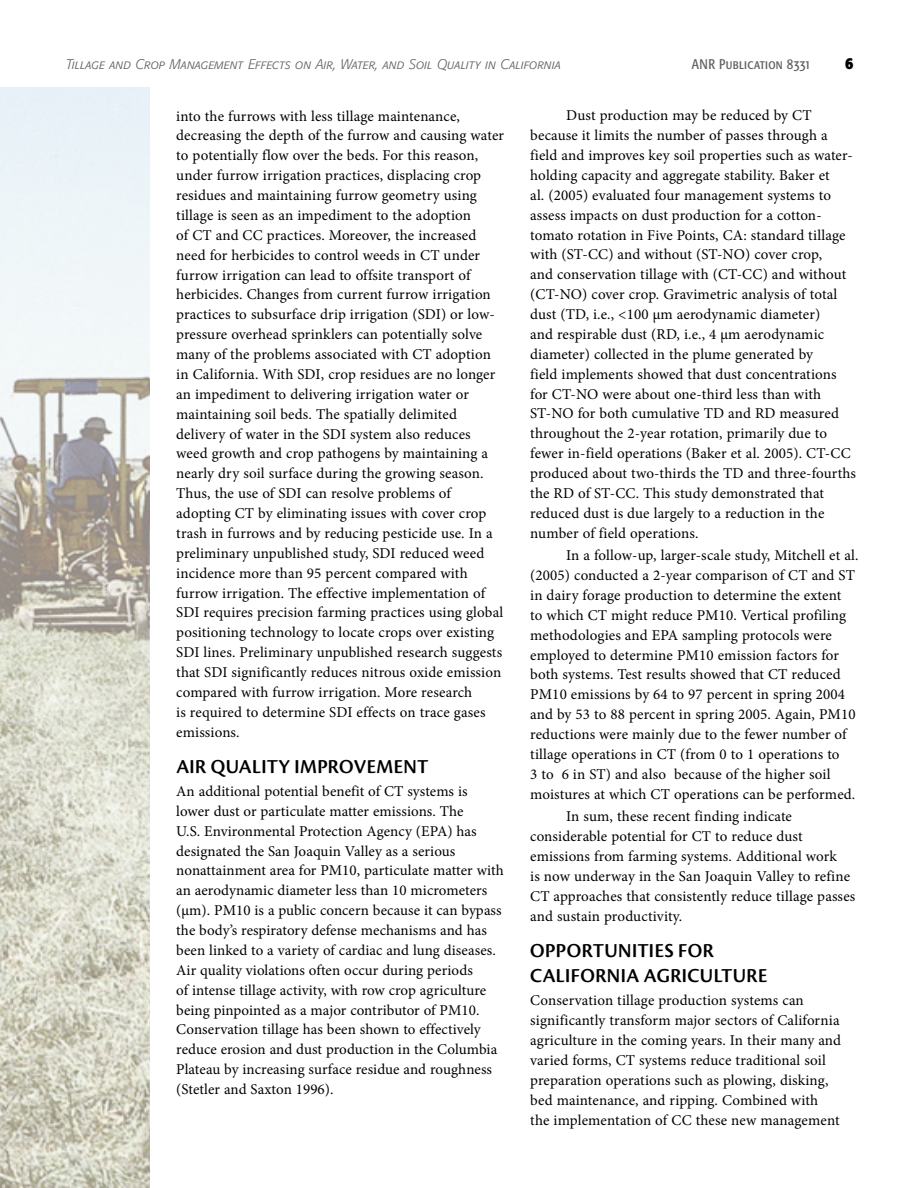
<style>
.page{position:relative;width:918px;height:1188px;background:#fff}
.page>*{position:absolute;margin:0;border:0;box-sizing:border-box;transform-origin:0 0}
.t1{font:20.7px/25.5px "Cronos Pro Semibold Disp";letter-spacing:.02em;color:#000}
.t2{font:700 condensed 16.5px "Formata";color:#000}
.t3{font:15px/20px "Minion Pro";letter-spacing:.005em;color:#000}
.t4{font:13.8px "Formata Light Italic SC";letter-spacing:.005em;color:#64605e}
.t5{font:13.8px "Formata Condensed SC";letter-spacing:.02em;color:#64605e}
</style>
<div class="page">
<img style="left:0;top:88px;width:150px;height:1100px">
<p class="t4" style="left:66px;top:56px;width:497px">Tillage and Crop Management Effects on Air, Water, and Soil Quality in California</p>
<p class="t5" style="left:692px;top:56px;width:120px">ANR Publication 8331</p>
<p class="t2" style="left:845px;top:53px;width:10px">6</p>
<p class="t3" style="left:530px;top:106px;width:327px;text-indent:36px">Dust production may be reduced by CT because it limits the number of passes through a field and improves key soil properties such as water&shy;holding capacity and aggregate stability. Baker et<br>al. (2005) evaluated four management systems to assess impacts on dust production for a cotton&shy;tomato rotation in Five Points, CA: standard tillage with (ST-CC) and without (ST-NO) cover crop,<br>and conservation tillage with (CT-CC) and without (CT-NO) cover crop. Gravimetric analysis of total dust (TD, i.e., &lt;100 µm aerodynamic diameter)<br>and respirable dust (RD, i.e., 4 µm aerodynamic diameter) collected in the plume generated by<br>field implements showed that dust concentrations for CT-NO were about one-third less than with ST-NO for both cumulative TD and RD measured throughout the 2-year rotation, primarily due to fewer in-field operations (Baker et al. 2005). CT-CC produced about two-thirds the TD and three-fourths the RD of ST-CC. This study demonstrated that reduced dust is due largely to a reduction in the number of field operations.</p>
<p class="t3" style="left:530px;top:546px;width:330px;text-indent:36px">In a follow-up, larger-scale study, Mitchell et al. (2005) conducted a 2-year comparison of CT and ST in dairy forage production to determine the extent<br>to which CT might reduce PM10. Vertical profiling methodologies and EPA sampling protocols were employed to determine PM10 emission factors for both systems. Test results showed that CT reduced PM10 emissions by 64 to 97 percent in spring 2004 and by 53 to 88 percent in spring 2005. Again, PM10 reductions were mainly due to the fewer number of tillage operations in CT (from 0 to 1 operations to<br>3 to 6 in ST) and also because of the higher soil moistures at which CT operations can be performed.</p>
<p class="t3" style="left:530px;top:807px;width:327px;text-indent:36px">In sum, these recent finding indicate considerable potential for CT to reduce dust emissions from farming systems. Additional work<br>is now underway in the San Joaquin Valley to refine CT approaches that consistently reduce tillage passes and sustain productivity.</p>
<h1 class="t1" style="left:530px;top:938px;width:239px">OPPORTUNITIES FOR<br>CALIFORNIA AGRICULTURE</h1>
<p class="t3" style="left:530px;top:991px;width:312px">Conservation tillage production systems can significantly transform major sectors of California agriculture in the coming years. In their many and varied forms, CT systems reduce traditional soil preparation operations such as plowing, disking, bed maintenance, and ripping. Combined with the implementation of CC these new management</p>
<p class="t3" style="left:176px;top:106px;width:329px">into the furrows with less tillage maintenance, decreasing the depth of the furrow and causing water to potentially flow over the beds. For this reason, under furrow irrigation practices, displacing crop residues and maintaining furrow geometry using tillage is seen as an impediment to the adoption<br>of CT and CC practices. Moreover, the increased need for herbicides to control weeds in CT under furrow irrigation can lead to offsite transport of herbicides. Changes from current furrow irrigation practices to subsurface drip irrigation (SDI) or low&shy;pressure overhead sprinklers can potentially solve many of the problems associated with CT adoption in California. With SDI, crop residues are no longer an impediment to delivering irrigation water or maintaining soil beds. The spatially delimited delivery of water in the SDI system also reduces weed growth and crop pathogens by maintaining a nearly dry soil surface during the growing season.<br>Thus, the use of SDI can resolve problems of adopting CT by eliminating issues with cover crop trash in furrows and by reducing pesticide use. In a preliminary unpublished study, SDI reduced weed incidence more than 95 percent compared with furrow irrigation. The effective implementation of SDI requires precision farming practices using global positioning technology to locate crops over existing SDI lines. Preliminary unpublished research suggests that SDI significantly reduces nitrous oxide emission compared with furrow irrigation. More research<br>is required to determine SDI effects on trace gases emissions.</p>
<h1 class="t1" style="left:176px;top:754px;width:253px">AIR QUALITY IMPROVEMENT</h1>
<p class="t3" style="left:176px;top:781px;width:329px">An additional potential benefit of CT systems is lower dust or particulate matter emissions. The<br>U.S. Environmental Protection Agency (EPA) has designated the San Joaquin Valley as a serious nonattainment area for PM10, particulate matter with an aerodynamic diameter less than 10 micrometers (µm). PM10 is a public concern because it can bypass the body’s respiratory defense mechanisms and has been linked to a variety of cardiac and lung diseases.<br>Air quality violations often occur during periods<br>of intense tillage activity, with row crop agriculture being pinpointed as a major contributor of PM10.<br>Conservation tillage has been shown to effectively reduce erosion and dust production in the Columbia Plateau by increasing surface residue and roughness (Stetler and Saxton 1996).</p>
</div>
